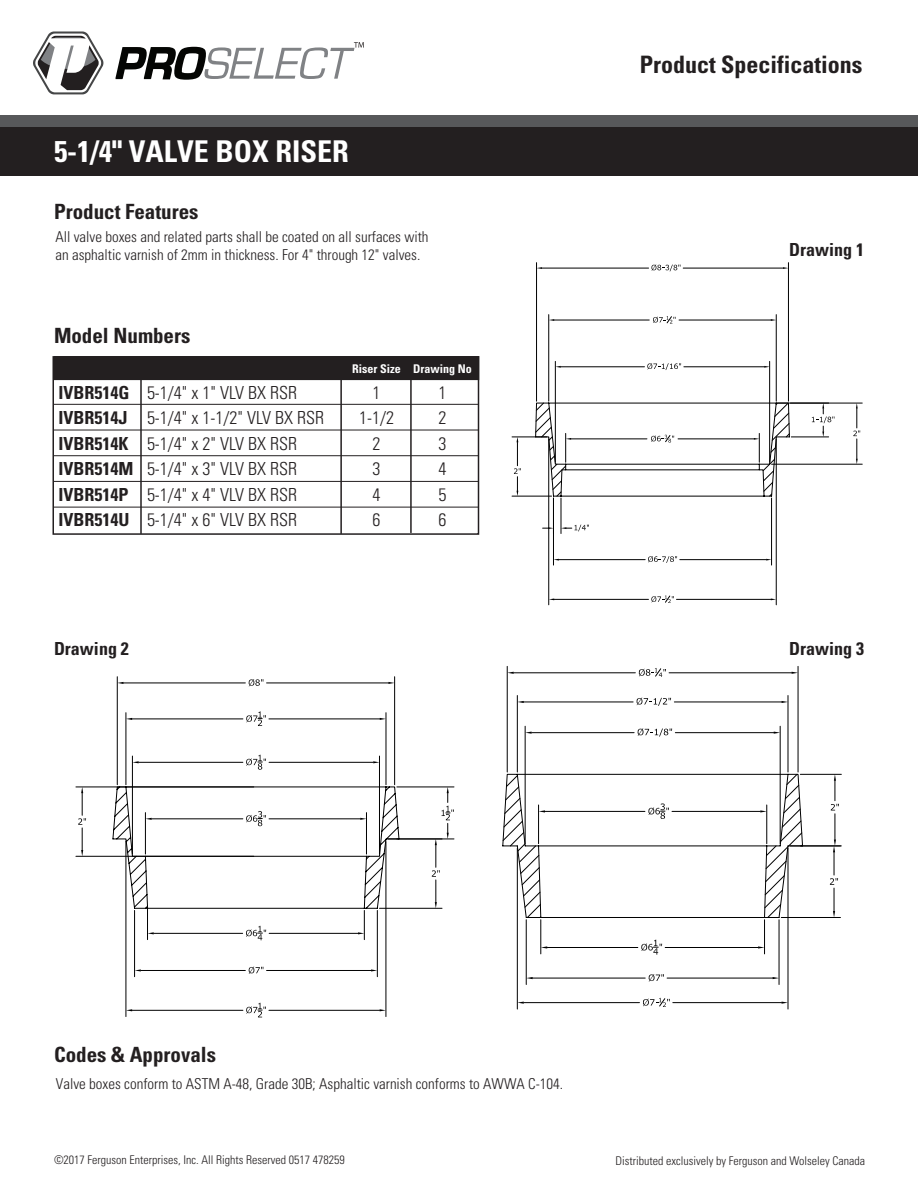
<style>
.page{position:relative;width:918px;height:1188px;background:#fff}
.page>*{position:absolute;margin:0;border:0;box-sizing:border-box;transform-origin:0 0}
.t1{font:700 condensed 30px "Univers LT Std";color:#fff}
.t2{font:700 condensed 24px "Univers LT Std";color:#231f20}
.t3{font:700 condensed 21px "Univers LT Std";color:#231f20}
.t4{font:300 condensed 18px "Univers LT Std";color:#231f20}
.t5{font:700 condensed 18px "Univers LT Std";color:#231f20}
.t6{font:300 condensed 15px/18px "Univers LT Std";color:#231f20}
.t7{font:300 condensed 12px "Univers LT Std";color:#231f20}
.t8{font:700 condensed 12px "Univers LT Std";color:#fff}
.s1{font-weight:700}
</style>
<div class="page">
<svg style="left:115px;top:42px;width:249px;height:38px"></svg>
<svg style="left:33px;top:32px;width:71px;height:62px"></svg>
<div style="left:0;top:115px;width:918px;height:13px;background:#57585a"></div>
<div style="left:0;top:128px;width:918px;height:48px;background:#231f20"></div>
<div style="left:55px;top:357px;width:423px;height:22px;background:#231f20"></div>
<div style="left:54px;top:356px;width:425px;height:24px;border:2px solid #231f20"></div>
<div style="left:52px;top:356px;width:427px;height:179px;border:2px solid #231f20"></div>
<hr style="left:53px;top:481px;width:425px;height:1px;background:#231f20">
<hr style="left:53px;top:507px;width:425px;height:1px;background:#231f20">
<hr style="left:53px;top:455px;width:425px;height:1px;background:#231f20">
<hr style="left:53px;top:430px;width:425px;height:1px;background:#231f20">
<hr style="left:53px;top:404px;width:425px;height:1px;background:#231f20">
<hr style="left:140px;top:372px;width:2px;height:162px;background:#231f20">
<hr style="left:340px;top:376px;width:2px;height:158px;background:#231f20">
<hr style="left:410px;top:364px;width:2px;height:169px;background:#231f20">
<svg style="left:511px;top:262px;width:352px;height:344px"></svg>
<svg style="left:574px;top:525px;width:15px;height:6px"></svg>
<svg style="left:535px;top:402px;width:255px;height:95px"></svg>
<svg style="left:75px;top:676px;width:380px;height:342px"></svg>
<hr style="left:49px;top:638px;width:428px;height:1px;background:#000">
<hr style="left:388px;top:839px;width:54px;height:1px;background:#000">
<hr style="left:379px;top:908px;width:63px;height:1px;background:#000">
<svg style="left:432px;top:787px;width:22px;height:121px"></svg>
<svg style="left:516px;top:773px;width:326px;height:237px"></svg>
<svg style="left:502px;top:666px;width:301px;height:252px"></svg>
<svg style="left:507px;top:672px;width:7px;height:2px"></svg>
<svg style="left:792px;top:672px;width:6px;height:2px"></svg>
<svg style="left:639px;top:668px;width:27px;height:9px"></svg>
<hr style="left:517px;top:696px;width:1px;height:76px;background:#000">
<hr style="left:788px;top:696px;width:1px;height:76px;background:#000">
<hr style="left:524px;top:702px;width:109px;height:1px;background:#000">
<hr style="left:674px;top:702px;width:108px;height:1px;background:#000">
<svg style="left:517px;top:701px;width:7px;height:2px"></svg>
<svg style="left:782px;top:701px;width:6px;height:2px"></svg>
<svg style="left:636px;top:698px;width:35px;height:8px"></svg>
<hr style="left:525px;top:726px;width:1px;height:118px;background:#000">
<hr style="left:780px;top:726px;width:1px;height:118px;background:#000">
<hr style="left:532px;top:732px;width:102px;height:1px;background:#000">
<hr style="left:675px;top:732px;width:99px;height:1px;background:#000">
<svg style="left:525px;top:732px;width:7px;height:2px"></svg>
<svg style="left:774px;top:732px;width:6px;height:2px"></svg>
<svg style="left:637px;top:728px;width:35px;height:9px"></svg>
<hr style="left:538px;top:805px;width:1px;height:39px;background:#000">
<hr style="left:766px;top:805px;width:1px;height:39px;background:#000">
<hr style="left:545px;top:811px;width:100px;height:1px;background:#000">
<hr style="left:672px;top:811px;width:88px;height:1px;background:#000">
<svg style="left:539px;top:810px;width:6px;height:2px"></svg>
<svg style="left:760px;top:810px;width:7px;height:2px"></svg>
<svg style="left:648px;top:803px;width:21px;height:16px"></svg>
<hr style="left:541px;top:920px;width:1px;height:34px;background:#000">
<hr style="left:764px;top:920px;width:1px;height:34px;background:#000">
<hr style="left:547px;top:947px;width:91px;height:1px;background:#000">
<hr style="left:665px;top:947px;width:93px;height:1px;background:#000">
<svg style="left:541px;top:946px;width:6px;height:3px"></svg>
<svg style="left:758px;top:946px;width:6px;height:3px"></svg>
<svg style="left:641px;top:940px;width:21px;height:15px"></svg>
<hr style="left:526px;top:920px;width:1px;height:65px;background:#000">
<hr style="left:779px;top:920px;width:1px;height:65px;background:#000">
<hr style="left:533px;top:978px;width:112px;height:1px;background:#000">
<hr style="left:667px;top:978px;width:106px;height:1px;background:#000">
<svg style="left:526px;top:977px;width:7px;height:2px"></svg>
<svg style="left:773px;top:977px;width:6px;height:2px"></svg>
<svg style="left:648px;top:974px;width:16px;height:8px"></svg>
<hr style="left:517px;top:848px;width:1px;height:161px;background:#000">
<hr style="left:788px;top:848px;width:1px;height:161px;background:#000">
<hr style="left:524px;top:1002px;width:115px;height:1px;background:#000">
<hr style="left:673px;top:1002px;width:109px;height:1px;background:#000">
<svg style="left:517px;top:1002px;width:7px;height:2px"></svg>
<svg style="left:782px;top:1002px;width:6px;height:2px"></svg>
<svg style="left:643px;top:998px;width:27px;height:9px"></svg>
<hr style="left:800px;top:774px;width:41px;height:1px;background:#000">
<hr style="left:800px;top:846px;width:41px;height:1px;background:#000">
<hr style="left:790px;top:846px;width:50px;height:1px;background:#000">
<hr style="left:781px;top:917px;width:59px;height:1px;background:#000">
<svg style="left:830px;top:774px;width:9px;height:143px"></svg>
<p class="t1" style="left:54px;top:133px;width:296px">5-1/4" VALVE BOX RISER</p>
<p class="t3" style="left:54px;top:199px;width:146px">Product Features</p>
<p class="t6" style="left:56px;top:228px;width:375px">All valve boxes and related parts shall be coated on all surfaces with an asphaltic varnish of 2mm in thickness. For 4" through 12" valves.</p>
<p class="t3" style="left:54px;top:323px;width:138px">Model Numbers</p>
<p class="t8" style="left:352px;top:362px;width:121px">Riser Size Drawing No</p>
<p class="t4" style="left:58px;top:382px;width:240px"><span class="s1">IVBR514G</span> 5-1/4" x 1" VLV BX RSR</p>
<p class="t4" style="left:373px;top:382px;width:9px">1</p>
<p class="t4" style="left:439px;top:382px;width:9px">1</p>
<p class="t4" style="left:59px;top:407px;width:267px"><span class="s1">IVBR514J</span> 5-1/4" x 1-1/2" VLV BX RSR</p>
<p class="t4" style="left:359px;top:407px;width:36px">1-1/2</p>
<p class="t4" style="left:439px;top:407px;width:9px">2</p>
<p class="t4" style="left:59px;top:433px;width:240px"><span class="s1">IVBR514K</span> 5-1/4" x 2" VLV BX RSR</p>
<p class="t4" style="left:373px;top:433px;width:9px">2</p>
<p class="t4" style="left:439px;top:433px;width:9px">3</p>
<p class="t4" style="left:59px;top:458px;width:240px"><span class="s1">IVBR514M</span> 5-1/4" x 3" VLV BX RSR</p>
<p class="t4" style="left:373px;top:458px;width:9px">3</p>
<p class="t4" style="left:439px;top:458px;width:9px">4</p>
<p class="t4" style="left:59px;top:484px;width:240px"><span class="s1">IVBR514P</span> 5-1/4" x 4" VLV BX RSR</p>
<p class="t4" style="left:373px;top:484px;width:9px">4</p>
<p class="t4" style="left:439px;top:484px;width:9px">5</p>
<p class="t4" style="left:59px;top:509px;width:240px"><span class="s1">IVBR514U</span> 5-1/4" x 6" VLV BX RSR</p>
<p class="t4" style="left:373px;top:509px;width:9px">6</p>
<p class="t4" style="left:439px;top:509px;width:9px">6</p>
<h2 class="t2" style="left:640px;top:50px;width:224px">Product Specifications</h2>
<p class="t5" style="left:789px;top:239px;width:76px">Drawing 1</p>
<p class="t5" style="left:54px;top:637px;width:76px">Drawing 2</p>
<p class="t5" style="left:789px;top:637px;width:76px">Drawing 3</p>
<h3 class="t3" style="left:54px;top:1042px;width:164px">Codes &amp; Approvals</h3>
<p class="t6" style="left:56px;top:1075px;width:509px">Valve boxes conform to ASTM A-48, Grade 30B; Asphaltic varnish conforms to AWWA C-104.</p>
<p class="t7" style="left:54px;top:1152px;width:292px">©2017 Ferguson Enterprises, Inc. All Rights Reserved 0517 478259</p>
<p class="t7" style="left:615px;top:1153px;width:251px">Distributed exclusively by Ferguson and Wolseley Canada</p>
</div>
